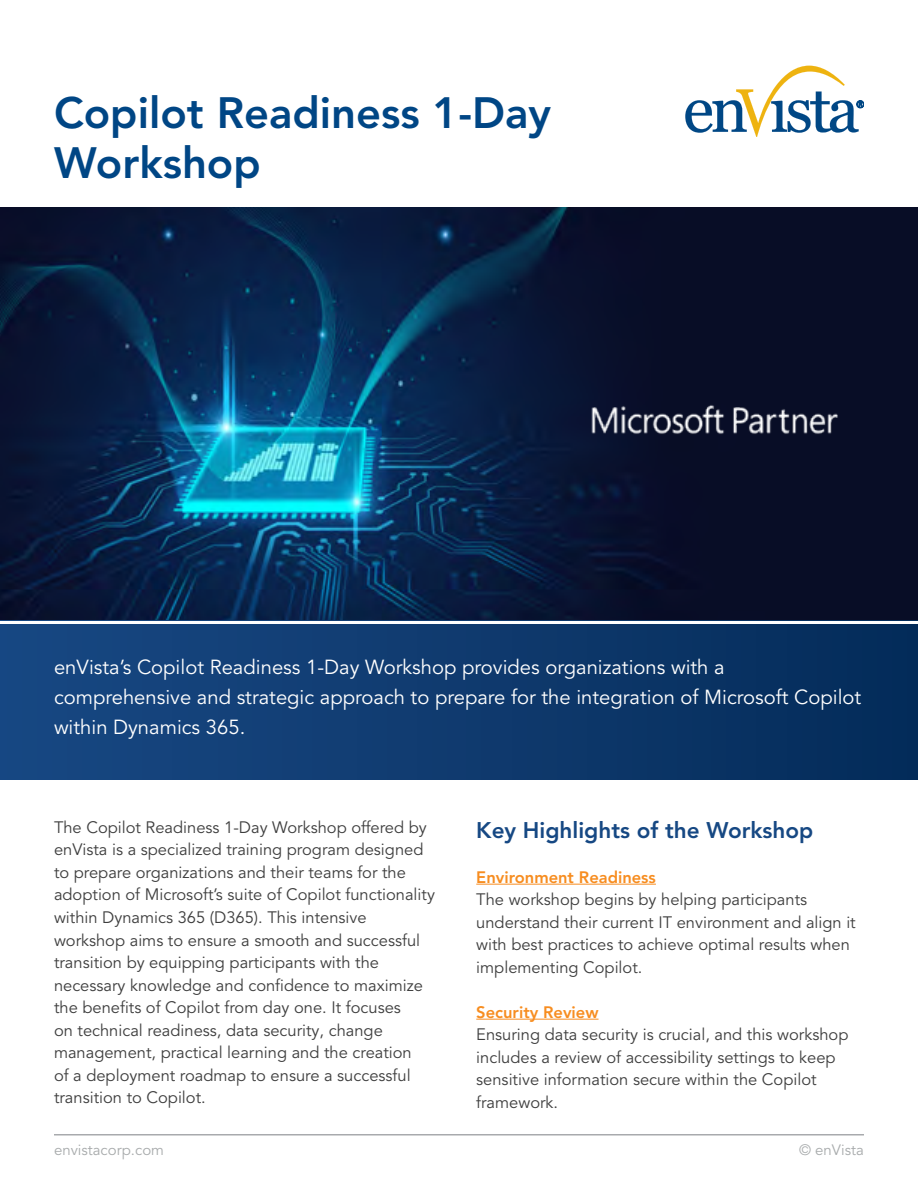
<style>
.page{position:relative;width:918px;height:1188px;background:#fff}
.page>*{position:absolute;margin:0;border:0;box-sizing:border-box;transform-origin:0 0}
.t1{font:800 43.5px/49.5px "Avenir LT Pro";color:#004685}
.t2{font:800 22.5px "Avenir LT Pro";color:#164883}
.t3{font:20.25px/30px "Avenir LT Pro";color:#fff}
.t4{font:16.5px/22.5px "Avenir LT Pro";color:#3e3e3e}
.t5{font:800 16.5px "Avenir LT Pro";color:#f78d20}
.t6{font:15px "Avenir LT Pro";color:#a8abac}
</style>
<div class="page">
<img style="left:0;top:207px;width:918px;height:413px">
<hr style="left:54px;top:1134px;width:810px;height:2px;background:#a8aaad">
<div style="left:0;top:620px;width:918px;height:160px;background:linear-gradient(to right,#184883,#052c59)"></div>
<hr style="left:0;top:621px;width:918px;height:3px;background:#fff">
<svg style="left:685px;top:66px;width:179px;height:70px"></svg>
<hr style="left:476px;top:884px;width:180px;height:1px;background:#f78d20">
<hr style="left:476px;top:1019px;width:123px;height:1px;background:#f78d20">
<img style="left:553px;top:364px;width:324px;height:109px">
<h1 class="t1" style="left:54px;top:89px;width:499px">Copilot Readiness 1-Day<br>Workshop</h1>
<p class="t3" style="left:54px;top:652px;width:809px">enVista’s Copilot Readiness 1-Day Workshop provides organizations with a comprehensive and strategic approach to prepare for the integration of Microsoft Copilot within Dynamics 365.</p>
<p class="t4" style="left:54px;top:816px;width:383px">The Copilot Readiness 1-Day Workshop offered by enVista is a specialized training program designed to prepare organizations and their teams for the adoption of Microsoft’s suite of Copilot functionality within Dynamics 365 (D365). This intensive workshop aims to ensure a smooth and successful transition by equipping participants with the necessary knowledge and confidence to maximize the benefits of Copilot from day one. It focuses<br>on technical readiness, data security, change management, practical learning and the creation<br>of a deployment roadmap to ensure a successful transition to Copilot.</p>
<h2 class="t2" style="left:476px;top:816px;width:339px">Key Highlights of the Workshop</h2>
<p class="t5" style="left:476px;top:867px;width:181px">Environment Readiness</p>
<p class="t4" style="left:476px;top:888px;width:381px">The workshop begins by helping participants understand their current IT environment and align it with best practices to achieve optimal results when implementing Copilot.</p>
<p class="t5" style="left:476px;top:1002px;width:124px">Security Review</p>
<p class="t4" style="left:476px;top:1023px;width:374px">Ensuring data security is crucial, and this workshop includes a review of accessibility settings to keep sensitive information secure within the Copilot framework.</p>
<p class="t6" style="left:54px;top:1141px;width:112px">envistacorp.com</p>
<p class="t6" style="left:799px;top:1141px;width:66px">© enVista</p>
</div>
